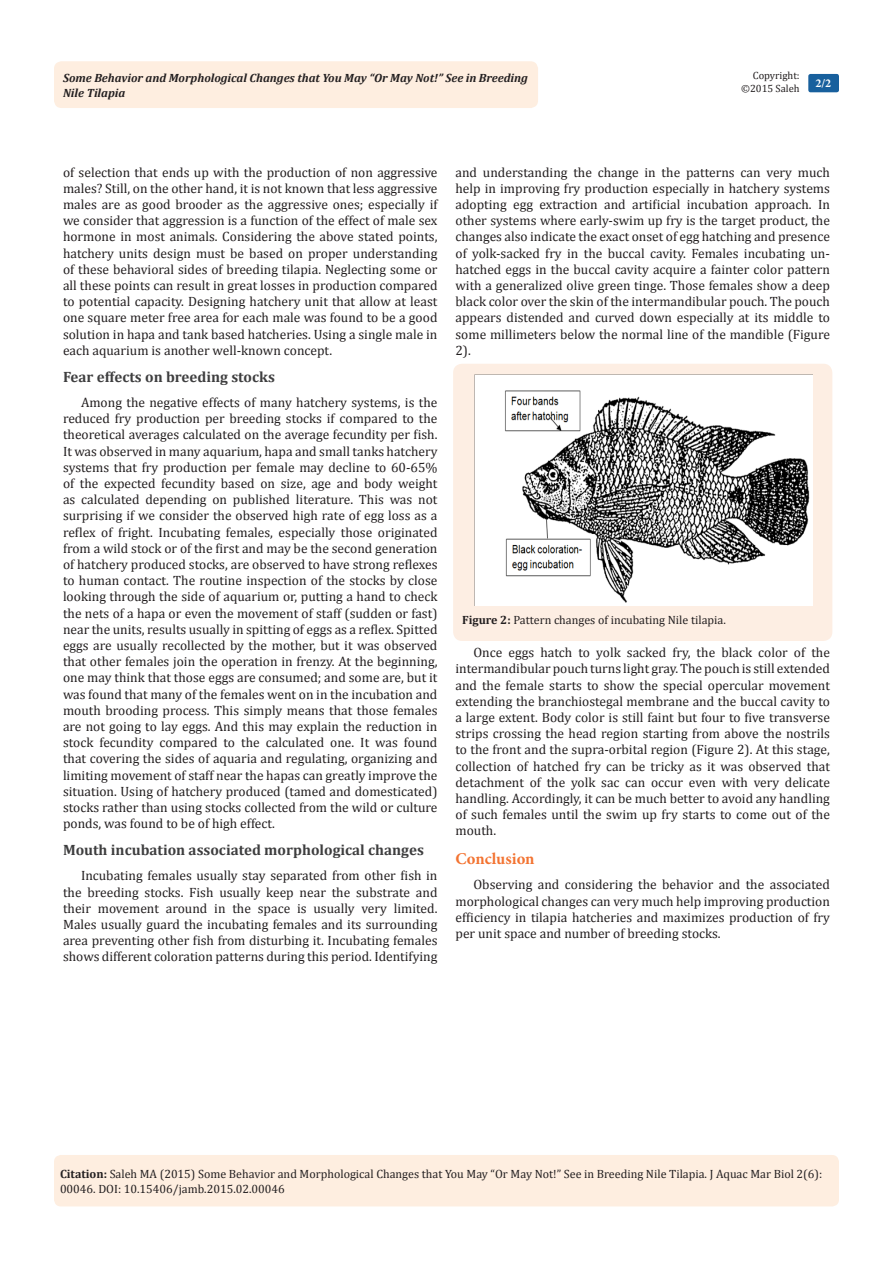
<style>
.page{position:relative;width:893px;height:1263px;background:#fff}
.page>*{position:absolute;margin:0;border:0;box-sizing:border-box;transform-origin:0 0}
.t1{font:700 16.5px "Minion Pro";color:#f37331}
.t2{font:700 15px "Cambria";color:#3e3e3f}
.t3{font:13.5px/16.2px "Cambria";color:#231f20;text-align:justify}
.Citation{font:12px/14.4px "Cambria";color:#231f20}
.t4{font:italic 700 12px/14.4px "Cambria";color:#231f20}
.t5{font:700 12px "Minion Pro";color:#fff}
.t6{font:10.5px "Cambria";color:#231f20}
.s1{font-weight:700}
</style>
<div class="page">
<div style="left:54px;top:61px;width:484px;height:47px;background:#feeee0;border-radius:8px"></div>
<div style="left:808px;top:74px;width:31px;height:18px;background:#18609d;border-radius:2px"></div>
<div style="left:54px;top:1155px;width:785px;height:51px;background:#feeee0;border-radius:7px"></div>
<div style="left:453px;top:364px;width:379px;height:277px;background:#fdeee3;border-radius:9px"></div>
<img style="left:474px;top:374px;width:338px;height:232px">
<p class="t6" style="left:753px;top:69px;width:48px">Copyright:</p>
<p class="t6" style="left:741px;top:82px;width:60px">©2015 Saleh</p>
<p class="t4" style="left:63px;top:70px;width:467px">Some Behavior and Morphological Changes that You May “Or May Not!” See in Breeding<br>Nile Tilapia</p>
<p class="t5" style="left:815px;top:75px;width:17px">2/2</p>
<p class="t3" style="left:63px;top:164px;width:376px">of selection that ends up with the production of non aggressive males? Still, on the other hand, it is not known that less aggressive males are as good brooder as the aggressive ones; especially if we consider that aggression is a function of the effect of male sex hormone in most animals. Considering the above stated points, hatchery units design must be based on proper understanding of these behavioral sides of breeding tilapia. Neglecting some or all these points can result in great losses in production compared to potential capacity. Designing hatchery unit that allow at least one square meter free area for each male was found to be a good solution in hapa and tank based hatcheries. Using a single male in each aquarium is another well-known concept.</p>
<p class="t2" style="left:63px;top:366px;width:213px">Fear effects on breeding stocks</p>
<p class="t3" style="left:63px;top:394px;width:376px;text-indent:18px">Among the negative effects of many hatchery systems, is the reduced fry production per breeding stocks if compared to the theoretical averages calculated on the average fecundity per fish.<br>It was observed in many aquarium, hapa and small tanks hatchery systems that fry production per female may decline to 60-65% of the expected fecundity based on size, age and body weight as calculated depending on published literature. This was not surprising if we consider the observed high rate of egg loss as a reflex of fright. Incubating females, especially those originated from a wild stock or of the first and may be the second generation of hatchery produced stocks, are observed to have strong reflexes to human contact. The routine inspection of the stocks by close looking through the side of aquarium or, putting a hand to check the nets of a hapa or even the movement of staff (sudden or fast) near the units, results usually in spitting of eggs as a reflex. Spitted eggs are usually recollected by the mother, but it was observed that other females join the operation in frenzy. At the beginning, one may think that those eggs are consumed; and some are, but it was found that many of the females went on in the incubation and mouth brooding process. This simply means that those females are not going to lay eggs. And this may explain the reduction in stock fecundity compared to the calculated one. It was found that covering the sides of aquaria and regulating, organizing and limiting movement of staff near the hapas can greatly improve the situation. Using of hatchery produced (tamed and domesticated) stocks rather than using stocks collected from the wild or culture ponds, was found to be of high effect.</p>
<p class="t2" style="left:63px;top:839px;width:362px">Mouth incubation associated morphological changes</p>
<p class="t3" style="left:63px;top:868px;width:376px;text-indent:18px">Incubating females usually stay separated from other fish in the breeding stocks. Fish usually keep near the substrate and their movement around in the space is usually very limited.<br>Males usually guard the incubating females and its surrounding area preventing other fish from disturbing it. Incubating females shows different coloration patterns during this period. Identifying</p>
<p class="t3" style="left:455px;top:164px;width:376px">and understanding the change in the patterns can very much help in improving fry production especially in hatchery systems adopting egg extraction and artificial incubation approach. In other systems where early-swim up fry is the target product, the changes also indicate the exact onset of egg hatching and presence of yolk-sacked fry in the buccal cavity. Females incubating un&shy;hatched eggs in the buccal cavity acquire a fainter color pattern with a generalized olive green tinge. Those females show a deep black color over the skin of the intermandibular pouch. The pouch appears distended and curved down especially at its middle to some millimeters below the normal line of the mandible (Figure 2).</p>
<p class="Citation" style="left:462px;top:613px;width:265px"><span class="s1">Figure 2:</span> Pattern changes of incubating Nile tilapia.</p>
<p class="t3" style="left:455px;top:644px;width:376px;text-indent:18px">Once eggs hatch to yolk sacked fry, the black color of the intermandibular pouch turns light gray. The pouch is still extended and the female starts to show the special opercular movement extending the branchiostegal membrane and the buccal cavity to a large extent. Body color is still faint but four to five transverse strips crossing the head region starting from above the nostrils to the front and the supra-orbital region (Figure 2). At this stage, collection of hatched fry can be tricky as it was observed that detachment of the yolk sac can occur even with very delicate handling. Accordingly, it can be much better to avoid any handling of such females until the swim up fry starts to come out of the mouth.</p>
<p class="t1" style="left:455px;top:847px;width:81px">Conclusion</p>
<p class="t3" style="left:455px;top:877px;width:376px;text-indent:18px">Observing and considering the behavior and the associated morphological changes can very much help improving production efficiency in tilapia hatcheries and maximizes production of fry per unit space and number of breeding stocks.</p>
<p class="Citation" style="left:60px;top:1167px;width:764px"><span class="s1">Citation:</span> Saleh MA (2015) Some Behavior and Morphological Changes that You May “Or May Not!” See in Breeding Nile Tilapia. J Aquac Mar Biol 2(6):<br>00046. DOI: 10.15406/jamb.2015.02.00046</p>
</div>
